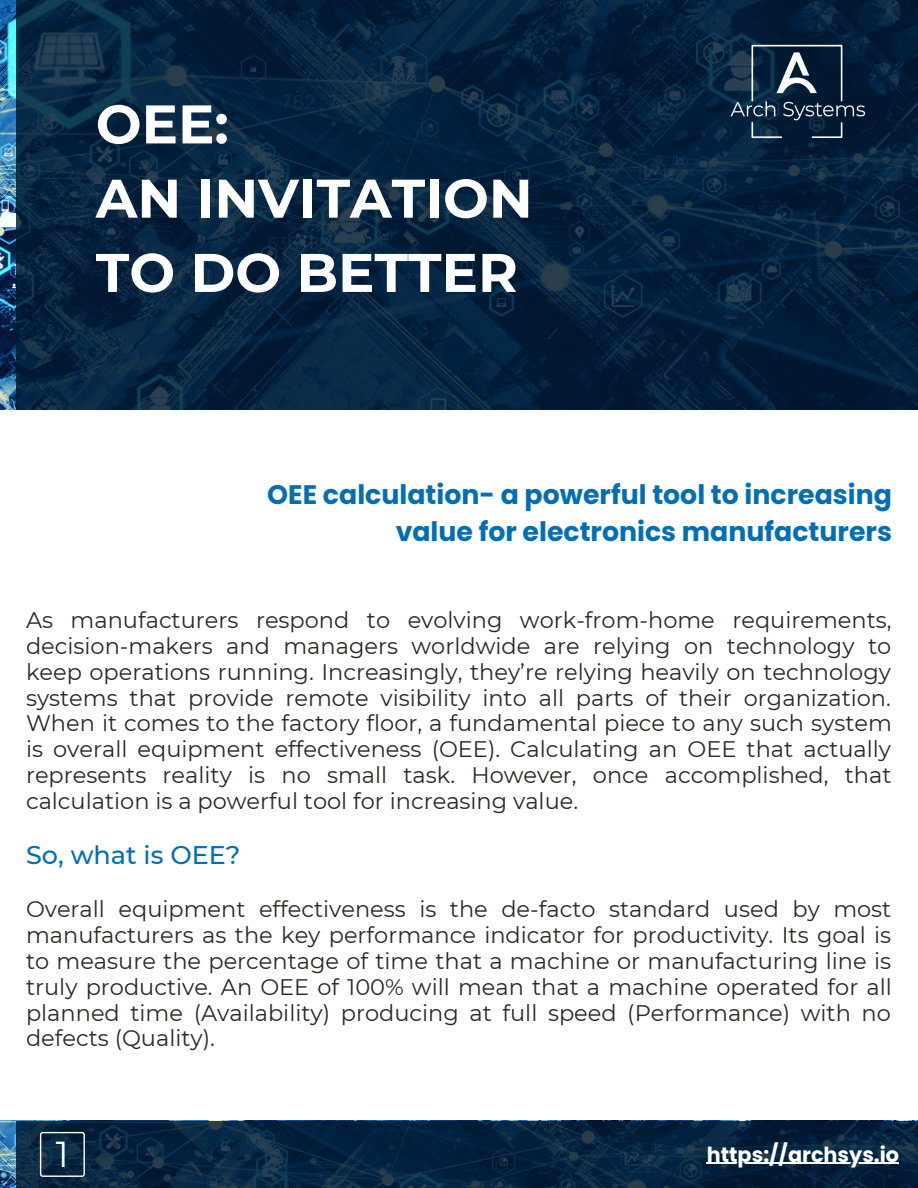
<style>
.page{position:relative;width:918px;height:1188px;background:#fff}
.page>*{position:absolute;margin:0;border:0;box-sizing:border-box;transform-origin:0 0}
.t1{font:700 54.3px/74.2px "Montserrat";color:#fff}
.t2{font:36px "Montserrat";color:#fff}
.t3{font:700 26.85px/37.2px "Poppins";color:#026fb5;text-align:right}
.t4{font:500 25.5px "Montserrat";color:#026fb5}
.t5{font:22.5px/25.8px "Montserrat";color:#2d2823;text-align:justify}
.t6{font:700 20.85px "Poppins";color:#fff}
</style>
<div class="page">
<svg style="left:16px;top:0;width:902px;height:410px;background:#06233e"></svg>
<svg style="left:16px;top:1121px;width:902px;height:67px;background:#072540"></svg>
<img style="left:714px;top:44px;width:168px;height:95px">
<hr style="left:707px;top:1163px;width:192px;height:1px;background:#fff">
<svg style="left:40px;top:1132px;width:45px;height:45px;background:#254057"></svg>
<h1 class="t1" style="left:96px;top:87px;width:438px">OEE:<br>AN INVITATION<br>TO DO BETTER</h1>
<p class="t3" style="left:267px;top:476px;width:626px">OEE calculation- a powerful tool to increasing value for electronics manufacturers</p>
<p class="t5" style="left:26px;top:607px;width:867px">As manufacturers respond to evolving work-from-home requirements, decision-makers and managers worldwide are relying on technology to keep operations running. Increasingly, they’re relying heavily on technology systems that provide remote visibility into all parts of their organization.<br>When it comes to the factory floor, a fundamental piece to any such system is overall equipment effectiveness (OEE). Calculating an OEE that actually represents reality is no small task. However, once accomplished, that calculation is a powerful tool for increasing value.</p>
<p class="t4" style="left:26px;top:839px;width:216px">So, what is OEE?</p>
<p class="t5" style="left:26px;top:896px;width:867px">Overall equipment effectiveness is the de-facto standard used by most manufacturers as the key performance indicator for productivity. Its goal is to measure the percentage of time that a machine or manufacturing line is truly productive. An OEE of 100% will mean that a machine operated for all planned time (Availability) producing at full speed (Performance) with no defects (Quality).</p>
<h2 class="t2" style="left:56px;top:1132px;width:14px">1</h2>
<p class="t6" style="left:707px;top:1140px;width:194px">https://archsys.io</p>
</div>
